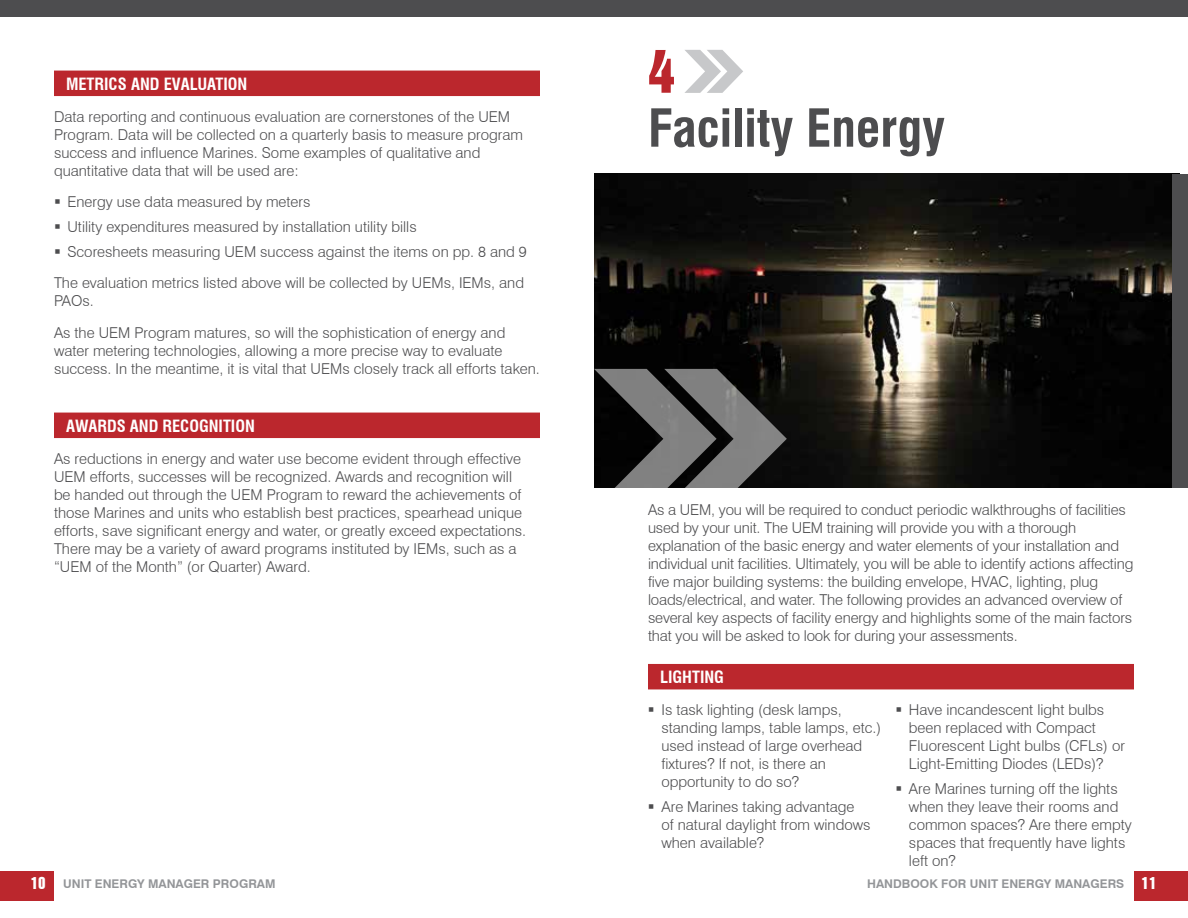
<style>
.page{position:relative;width:1188px;height:918px;background:#fff}
.page>*{position:absolute;margin:0;border:0;box-sizing:border-box;transform-origin:0 0}
.t1{font:54px "Swiss 921 BT Regular A";color:#bb272d}
.t2{font:700 condensed 51px "Swiss 721 BT";color:#4d4d4f}
.t3{font:700 condensed 16.5px "Swiss 721 BT";color:#fff}
.t4{font:300 15px/18px "Swiss 721 BT";color:#4d4d4f}
.t5{font:700 12px "Swiss 721 BT";color:#939598}
.s1{font-family:"Swiss 921 BT Regular A";font-weight:400;font-size:15px;color:#fff}
</style>
<div class="page">
<div style="left:0;top:871px;width:54px;height:29px;background:#bb272d"></div>
<div style="left:1134px;top:871px;width:54px;height:29px;background:#bb272d"></div>
<div style="left:0;top:0;width:1188px;height:17px;background:#4d4d4f"></div>
<div style="left:54px;top:71px;width:486px;height:25px;background:#bb272d"></div>
<div style="left:54px;top:413px;width:486px;height:25px;background:#bb272d"></div>
<img style="left:594px;top:174px;width:579px;height:314px">
<svg style="left:594px;top:369px;width:193px;height:119px;background:#494949"></svg>
<svg style="left:685px;top:50px;width:58px;height:43px"></svg>
<div style="left:648px;top:664px;width:486px;height:25px;background:#bb272d"></div>
<div style="left:1173px;top:174px;width:15px;height:314px;background:#4d4d4f"></div>
<p class="t3" style="left:66px;top:74px;width:183px">METRICS AND EVALUATION</p>
<p class="t4" style="left:54px;top:107px;width:470px">Data reporting and continuous evaluation are cornerstones of the UEM Program. Data will be collected on a quarterly basis to measure program success and influence Marines. Some examples of qualitative and quantitative data that will be used are:</p>
<p class="t4" style="left:68px;top:189px;width:461px;line-height:24.8px">Energy use data measured by meters<br>Utility expenditures measured by installation utility bills<br>Scoresheets measuring UEM success against the items on pp. 8 and 9</p>
<p class="t4" style="left:54px;top:274px;width:472px">The evaluation metrics listed above will be collected by UEMs, IEMs, and<br>PAOs.</p>
<p class="t4" style="left:54px;top:323px;width:487px">As the UEM Program matures, so will the sophistication of energy and water metering technologies, allowing a more precise way to evaluate success. In the meantime, it is vital that UEMs closely track all efforts taken.</p>
<p class="t3" style="left:66px;top:416px;width:190px">AWARDS AND RECOGNITION</p>
<p class="t4" style="left:54px;top:449px;width:474px">As reductions in energy and water use become evident through effective UEM efforts, successes will be recognized. Awards and recognition will be handed out through the UEM Program to reward the achievements of those Marines and units who establish best practices, spearhead unique efforts, save significant energy and water, or greatly exceed expectations.<br>There may be a variety of award programs instituted by IEMs, such as a “UEM of the Month” (or Quarter) Award.</p>
<h1 class="t1" style="left:648px;top:36px;width:28px">4</h1>
<h2 class="t2" style="left:648px;top:98px;width:298px">Facility Energy</h2>
<p class="t4" style="left:648px;top:500px;width:487px">As a UEM, you will be required to conduct periodic walkthroughs of facilities used by your unit. The UEM training will provide you with a thorough explanation of the basic energy and water elements of your installation and individual unit facilities. Ultimately, you will be able to identify actions affecting five major building systems: the building envelope, HVAC, lighting, plug loads/electrical, and water. The following provides an advanced overview of several key aspects of facility energy and highlights some of the main factors that you will be asked to look for during your assessments.</p>
<p class="t3" style="left:660px;top:668px;width:65px">LIGHTING</p>
<p class="t4" style="left:661px;top:700px;width:221px">Is task lighting (desk lamps, standing lamps, table lamps, etc.) used instead of large overhead fixtures? If not, is there an opportunity to do so?</p>
<p class="t4" style="left:661px;top:797px;width:211px">Are Marines taking advantage of natural daylight from windows when available?</p>
<p class="t4" style="left:909px;top:700px;width:218px">Have incandescent light bulbs been replaced with Compact<br>Fluorescent Light bulbs (CFLs) or<br>Light-Emitting Diodes (LEDs)?</p>
<p class="t4" style="left:909px;top:779px;width:224px">Are Marines turning off the lights when they leave their rooms and common spaces? Are there empty spaces that frequently have lights left on?</p>
<p class="t5" style="left:31px;top:877px;width:246px"><span class="s1">10</span> UNIT ENERGY MANAGER PROGRAM</p>
<p class="t5" style="left:867px;top:877px;width:291px">HANDBOOK FOR UNIT ENERGY MANAGERS <span class="s1">11</span></p>
</div>
